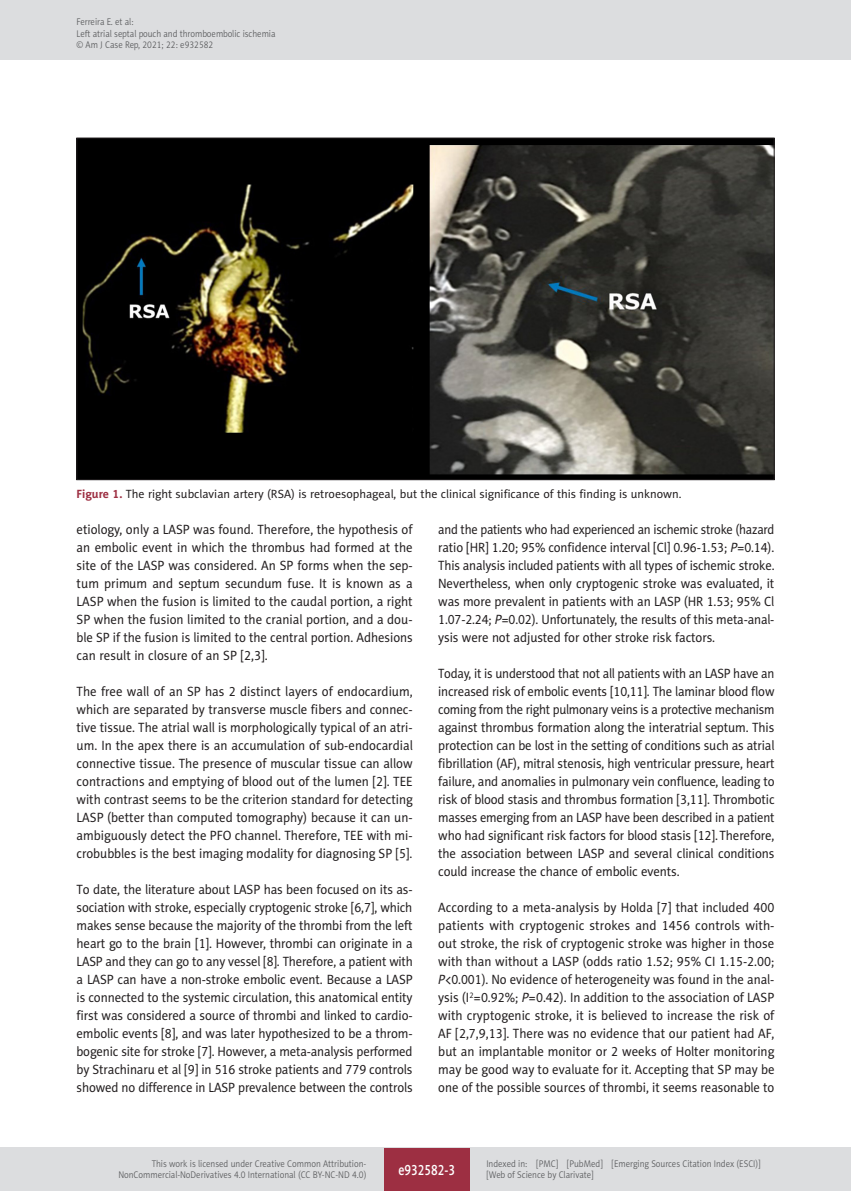
<style>
.page{position:relative;width:851px;height:1191px;background:#fff}
.page>*{position:absolute;margin:0;border:0;box-sizing:border-box;transform-origin:0 0}
.AJCR_e-PAGINA{font:15px "Naomi Sans EFN Medium";color:#fff;scale:.8 1}
.AJCR_Body{font:13.5px/18px "Naomi Sans EFN";letter-spacing:-.01em;color:#231f20;text-align:justify;scale:.95 1}
.AJCR_Body-2{font:13.5px/18px "Naomi Sans EFN";letter-spacing:-.01em;color:#231f20;text-align:justify;scale:.93 1}
.AJCR_Body-3{font:13.5px/18px "Naomi Sans EFN";letter-spacing:-.01em;color:#231f20;text-align:justify;scale:.92 1}
.AJCR_Rycina_tytul{font:12px "Naomi Sans EFN";color:#231f20}
.AJCR_pagina_zywa{font:9.75px/11.2px "Naomi Sans EFN Light";color:#57585a;scale:.9 1}
.AJCR_pagina_sygnatur{font:9.75px "Naomi Sans EFN Light";color:#57585a;scale:.9 1}
.s1{font-weight:700;color:#9d2f42}
.s2{font-style:italic}
</style>
<div class="page">
<img style="left:79px;top:140px;width:693px;height:338px">
<div style="left:0;top:0;width:850px;height:60px;background:#dcdddf"></div>
<div style="left:0;top:1148px;width:850px;height:43px;background:#dcdddf"></div>
<div style="left:384px;top:1147px;width:85px;height:43px;background:#9d2f42"></div>
<p class="AJCR_pagina_zywa" style="left:77px;top:16px;width:222px">Ferreira E. et al:<br>Left atrial septal pouch and thromboembolic ischemia</p>
<p class="AJCR_pagina_sygnatur" style="left:77px;top:39px;width:153px">© Am J Case Rep, 2021; 22: e932582</p>
<p class="AJCR_Rycina_tytul" style="left:77px;top:487px;width:606px"><span class="s1">Figure 1.</span> The right subclavian artery (RSA) is retroesophageal, but the clinical significance of this finding is unknown.</p>
<p class="AJCR_Body" style="left:77px;top:520px;width:355px">etiology, only a LASP was found. Therefore, the hypothesis of an embolic event in which the thrombus had formed at the site of the LASP was considered. An SP forms when the sep&shy;tum primum and septum secundum fuse. It is known as a LASP when the fusion is limited to the caudal portion, a right SP when the fusion limited to the cranial portion, and a dou&shy;ble SP if the fusion is limited to the central portion. Adhesions can result in closure of an SP [2,3].</p>
<p class="AJCR_Body" style="left:77px;top:682px;width:355px">The free wall of an SP has 2 distinct layers of endocardium, which are separated by transverse muscle fibers and connec&shy;tive tissue. The atrial wall is morphologically typical of an atri&shy;um. In the apex there is an accumulation of sub-endocardial connective tissue. The presence of muscular tissue can allow contractions and emptying of blood out of the lumen [2]. TEE with contrast seems to be the criterion standard for detecting LASP (better than computed tomography) because it can un&shy;ambiguously detect the PFO channel. Therefore, TEE with mi&shy;crobubbles is the best imaging modality for diagnosing SP [5].</p>
<p class="AJCR_Body" style="left:77px;top:880px;width:355px">To date, the literature about LASP has been focused on its as&shy;sociation with stroke, especially cryptogenic stroke [6,7], which makes sense because the majority of the thrombi from the left heart go to the brain [1]. However, thrombi can originate in a LASP and they can go to any vessel [8]. Therefore, a patient with a LASP can have a non-stroke embolic event. Because a LASP is connected to the systemic circulation, this anatomical entity first was considered a source of thrombi and linked to cardio&shy;embolic events [8], and was later hypothesized to be a throm&shy;bogenic site for stroke [7]. However, a meta-analysis performed by Strachinaru et al [9] in 516 stroke patients and 779 controls showed no difference in LASP prevalence between the controls</p>
<p class="AJCR_Body-3" style="left:438px;top:520px;width:367px">and the patients who had experienced an ischemic stroke (hazard ratio [HR] 1.20; 95% confidence interval [Cl] 0.96-1.53; <span class="s2">P</span>=0.14).<br>This analysis included patients with all types of ischemic stroke.<br>Nevertheless, when only cryptogenic stroke was evaluated, it was more prevalent in patients with an LASP (HR 1.53; 95% Cl 1.07-2.24; <span class="s2">P</span>=0.02). Unfortunately, the results of this meta-anal&shy;ysis were not adjusted for other stroke risk factors.</p>
<p class="AJCR_Body-2" style="left:438px;top:664px;width:363px">Today, it is understood that not all patients with an LASP have an increased risk of embolic events [10,11]. The laminar blood flow coming from the right pulmonary veins is a protective mechanism against thrombus formation along the interatrial septum. This protection can be lost in the setting of conditions such as atrial fibrillation (AF), mitral stenosis, high ventricular pressure, heart failure, and anomalies in pulmonary vein confluence, leading to risk of blood stasis and thrombus formation [3,11]. Thrombotic masses emerging from an LASP have been described in a patient who had significant risk factors for blood stasis [12]. Therefore, the association between LASP and several clinical conditions could increase the chance of embolic events.</p>
<p class="AJCR_Body" style="left:438px;top:898px;width:355px">According to a meta-analysis by Holda [7] that included 400 patients with cryptogenic strokes and 1456 controls with&shy;out stroke, the risk of cryptogenic stroke was higher in those with than without a LASP (odds ratio 1.52; 95% CI 1.15-2.00; <span class="s2">P</span>&lt;0.001). No evidence of heterogeneity was found in the anal&shy;ysis (I<sup>2</sup>=0.92%; <span class="s2">P</span>=0.42). In addition to the association of LASP with cryptogenic stroke, it is believed to increase the risk of AF [2,7,9,13]. There was no evidence that our patient had AF, but an implantable monitor or 2 weeks of Holter monitoring may be good way to evaluate for it. Accepting that SP may be one of the possible sources of thrombi, it seems reasonable to</p>
<p class="AJCR_pagina_zywa" style="left:118px;top:1158px;width:277px;text-align:right">This work is licensed under Creative Common Attribution-<br>NonCommercial-NoDerivatives 4.0 International (CC BY-NC-ND 4.0)</p>
<p class="AJCR_e-PAGINA" style="left:398px;top:1160px;width:72px">e932582-3</p>
<p class="AJCR_pagina_zywa" style="left:486px;top:1158px;width:306px">Indexed in: [PMC] [PubMed] [Emerging Sources Citation Index (ESCI)] [Web of Science by Clarivate]</p>
</div>
